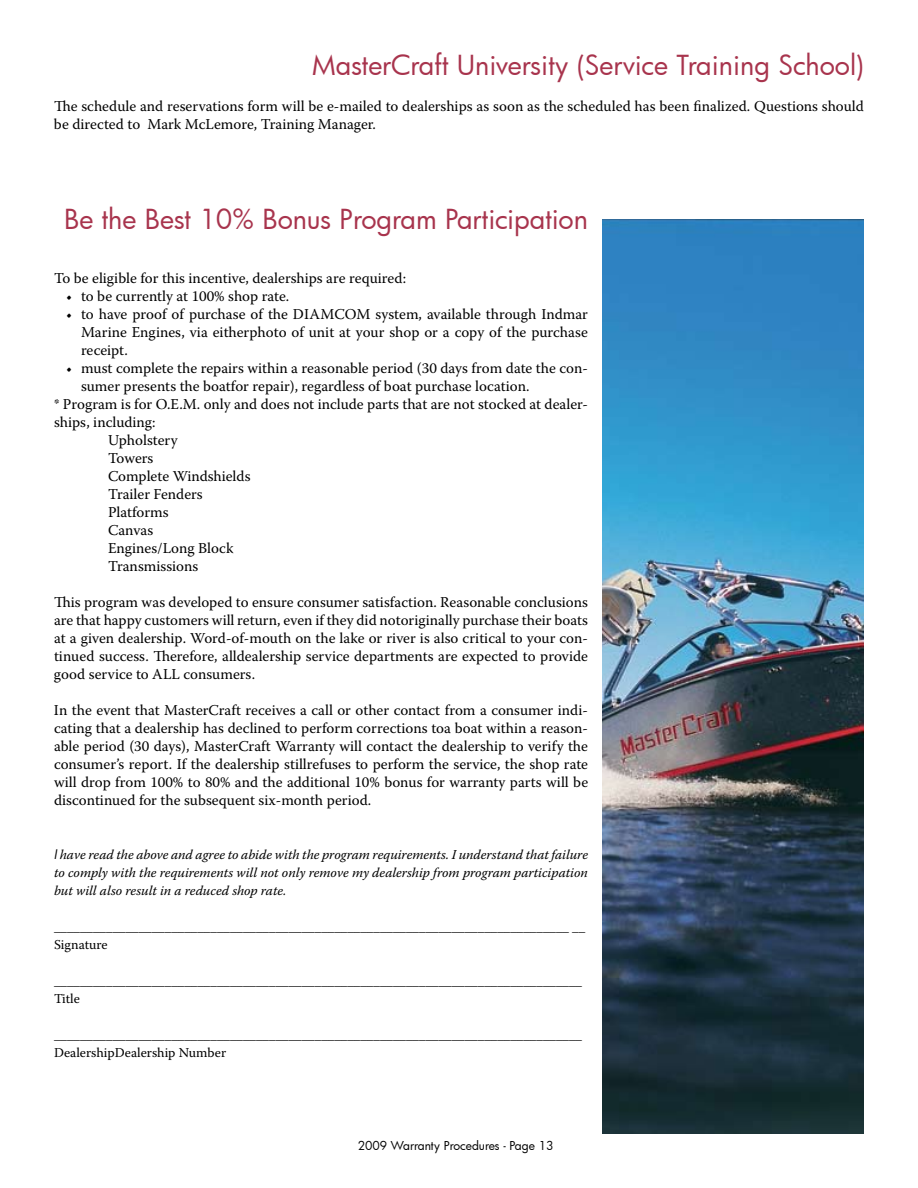
<style>
.page{position:relative;width:918px;height:1188px;background:#fff}
.page>*{position:absolute;margin:0;border:0;box-sizing:border-box;transform-origin:0 0}
.t1{font:27px "Futura";color:#a8344d}
.t2{font:15px/18px "Warnock Pro";color:#000;text-align:justify}
.t3{font:13.5px/18px "Warnock Pro";color:#000}
.t4{font:italic 13.5px/18px "Warnock Pro";color:#000;text-align:justify}
.t5{font:12px "Futura";color:#000}
.s1{font-family:"Arial Narrow"}
</style>
<div class="page">
<img style="left:602px;top:220px;width:262px;height:914px">
<h1 class="t1" style="left:312px;top:46px;width:554px">MasterCraft University (Service Training School)</h1>
<p class="t2" style="left:54px;top:96px;width:811px">The schedule and reservations form will be e-mailed to dealerships as soon as the scheduled has been finalized. Questions should be directed to Mark McLemore, Training Manager.</p>
<h1 class="t1" style="left:64px;top:200px;width:525px">Be the Best 10% Bonus Program Participation</h1>
<p class="t2" style="left:54px;top:268px;width:354px">To be eligible for this incentive, dealerships are required:</p>
<p class="t2" style="left:66px;top:286px;width:225px">• to be currently at 100% shop rate.</p>
<p class="t2" style="left:81px;top:304px;width:509px;text-indent:-15px">• to have proof of purchase of the DIAMCOM system, available through Indmar Marine Engines, via eitherphoto of unit at your shop or a copy of the purchase receipt.</p>
<p class="t2" style="left:66px;top:358px;width:524px">• must complete the repairs within a reasonable period (30 days from date the con-</p>
<p class="t2" style="left:81px;top:376px;width:450px">sumer presents the boatfor repair), regardless of boat purchase location.</p>
<p class="t2" style="left:54px;top:394px;width:535px">* Program is for O.E.M. only and does not include parts that are not stocked at dealer-</p>
<p class="t2" style="left:54px;top:412px;width:103px">ships, including:</p>
<p class="t2" style="left:108px;top:430px;width:71px">Upholstery</p>
<p class="t2" style="left:108px;top:448px;width:47px">Towers</p>
<p class="t2" style="left:108px;top:466px;width:144px">Complete Windshields</p>
<p class="t2" style="left:108px;top:484px;width:96px">Trailer Fenders</p>
<p class="t2" style="left:108px;top:502px;width:62px">Platforms</p>
<p class="t2" style="left:108px;top:520px;width:47px">Canvas</p>
<p class="t2" style="left:108px;top:538px;width:127px">Engines/Long Block</p>
<p class="t2" style="left:108px;top:556px;width:92px">Transmissions</p>
<p class="t2" style="left:54px;top:592px;width:536px">This program was developed to ensure consumer satisfaction. Reasonable conclusions are that happy customers will return, even if they did notoriginally purchase their boats at a given dealership. Word-of-mouth on the lake or river is also critical to your con&shy;tinued success. Therefore, alldealership service departments are expected to provide good service to ALL consumers.</p>
<p class="t2" style="left:54px;top:700px;width:536px">In the event that MasterCraft receives a call or other contact from a consumer indi&shy;cating that a dealership has declined to perform corrections toa boat within a reason&shy;able period (30 days), MasterCraft Warranty will contact the dealership to verify the consumer’s report. If the dealership stillrefuses to perform the service, the shop rate will drop from 100% to 80% and the additional 10% bonus for warranty parts will be discontinued for the subsequent six-month period.</p>
<p class="t4" style="left:54px;top:845px;width:536px"><span class="s1">I</span> have read the above and agree to abide with the program requirements. I understand that failure to comply with the requirements will not only remove my dealership from program participation but will also result in a reduced shop rate.</p>
<p class="t3" style="left:54px;top:917px;width:533px">_______________________________________________________________________________ __<br>Signature</p>
<p class="t3" style="left:54px;top:971px;width:530px">_________________________________________________________________________________<br>Title</p>
<p class="t3" style="left:54px;top:1025px;width:530px">_________________________________________________________________________________<br>DealershipDealership Number</p>
<p class="t5" style="left:358px;top:1137px;width:197px">2009 Warranty Procedures - Page 13</p>
</div>
